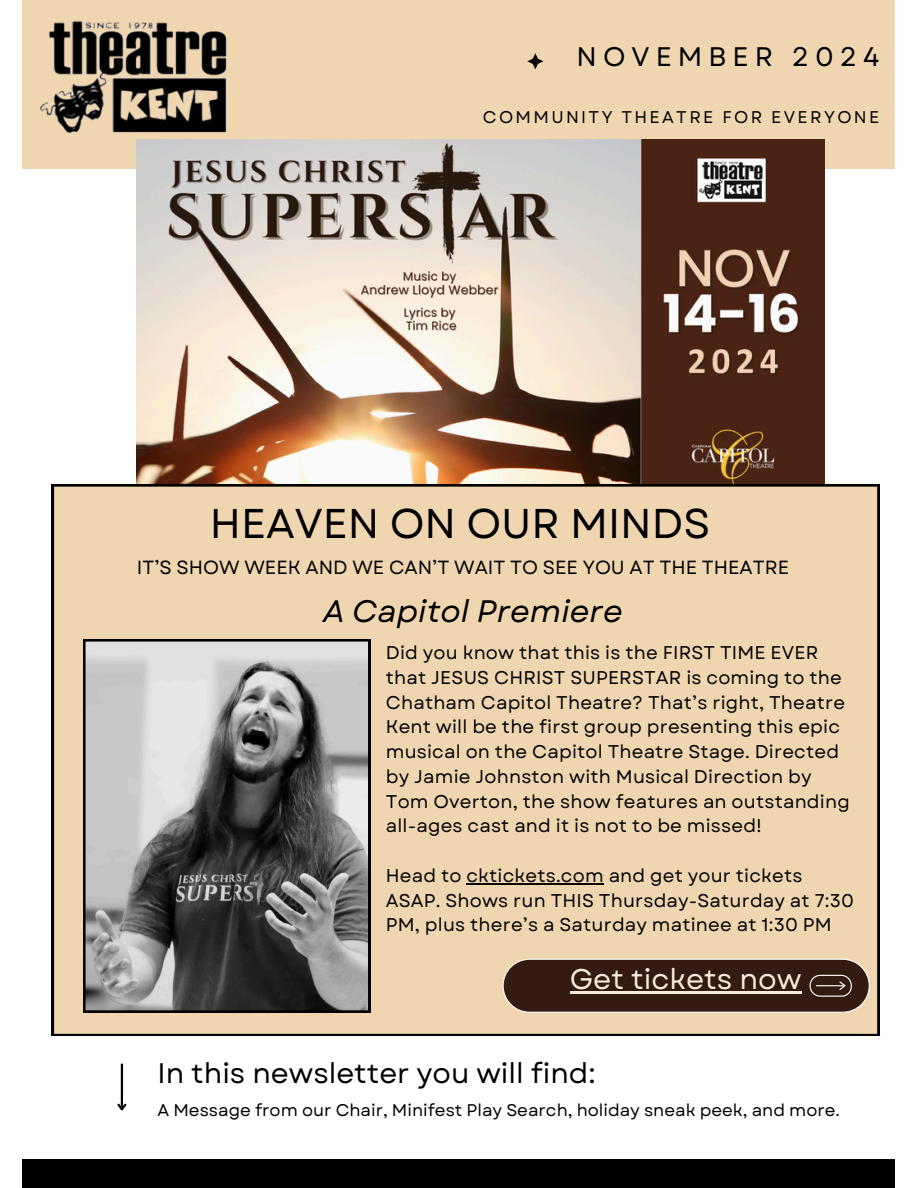
<style>
.page{position:relative;width:918px;height:1188px;background:#fff}
.page>*{position:absolute;margin:0;border:0;box-sizing:border-box;transform-origin:0 0}
.t1{font:41.55px "Garet";color:#000}
.t2{font:italic 31.05px "Garet";color:#000}
.t3{font:28.5px "Garet";color:#faeeda}
.t4{font:28.2px "Garet";color:#000}
.t5{font:26.85px "Garet";letter-spacing:.225em;color:#000}
.t6{font:19.05px "Garet";color:#000}
.t7{font:18.45px/24.8px "Garet";letter-spacing:.01em;color:#000}
.t8{font:16.95px "Garet";color:#000}
.t9{font:16.95px "Garet";letter-spacing:.14em;color:#000}
</style>
<div class="page">
<div style="left:23px;top:0;width:872px;height:169px;background:#efd6b1"></div>
<div style="left:23px;top:1159px;width:872px;height:29px;background:#000"></div>
<img style="left:136px;top:140px;width:689px;height:344px">
<div style="left:52px;top:484px;width:827px;height:552px;background:#efd6b1"></div>
<svg style="left:83px;top:639px;width:287px;height:374px;background:#848484"></svg>
<svg style="left:527px;top:53px;width:16px;height:16px"></svg>
<hr style="left:121px;top:1064px;width:2px;height:45px;background:#000">
<svg style="left:117px;top:1102px;width:10px;height:9px"></svg>
<img style="left:40px;top:20px;width:186px;height:113px">
<hr style="left:466px;top:883px;width:138px;height:1px;background:#000">
<svg style="left:503px;top:959px;width:366px;height:54px;background:#462e25"></svg>
<hr style="left:570px;top:991px;width:232px;height:2px;background:#faeeda">
<h4 class="t5" style="left:577px;top:38px;width:304px">NOVEMBER 2024</h4>
<p class="t9" style="left:483px;top:105px;width:398px">COMMUNITY THEATRE FOR EVERYONE</p>
<h2 class="t1" style="left:210px;top:494px;width:502px">HEAVEN ON OUR MINDS</h2>
<p class="t6" style="left:137px;top:553px;width:654px">IT’S SHOW WEEK AND WE CAN’T WAIT TO SEE YOU AT THE THEATRE</p>
<h2 class="t2" style="left:323px;top:589px;width:301px">A Capitol Premiere</h2>
<p class="t7" style="left:386px;top:640px;width:465px">Did you know that this is the FIRST TIME EVER that JESUS CHRIST SUPERSTAR is coming to the Chatham Capitol Theatre? That’s right, Theatre Kent will be the first group presenting this epic musical on the Capitol Theatre Stage. Directed by Jamie Johnston with Musical Direction by Tom Overton, the show features an outstanding all-ages cast and it is not to be missed!</p>
<h1 class="t7" style="left:386px;top:863px;width:470px">Head to cktickets.com and get your tickets<br>ASAP. Shows run THIS Thursday-Saturday at 7:30<br>PM, plus there’s a Saturday matinee at 1:30 PM</h1>
<h2 class="t3" style="left:570px;top:958px;width:233px">Get tickets now</h2>
<h5 class="t4" style="left:158px;top:1053px;width:440px">In this newsletter you will find:</h5>
<h5 class="t8" style="left:158px;top:1098px;width:684px">A Message from our Chair, Minifest Play Search, holiday sneak peek, and more.</h5>
</div>
